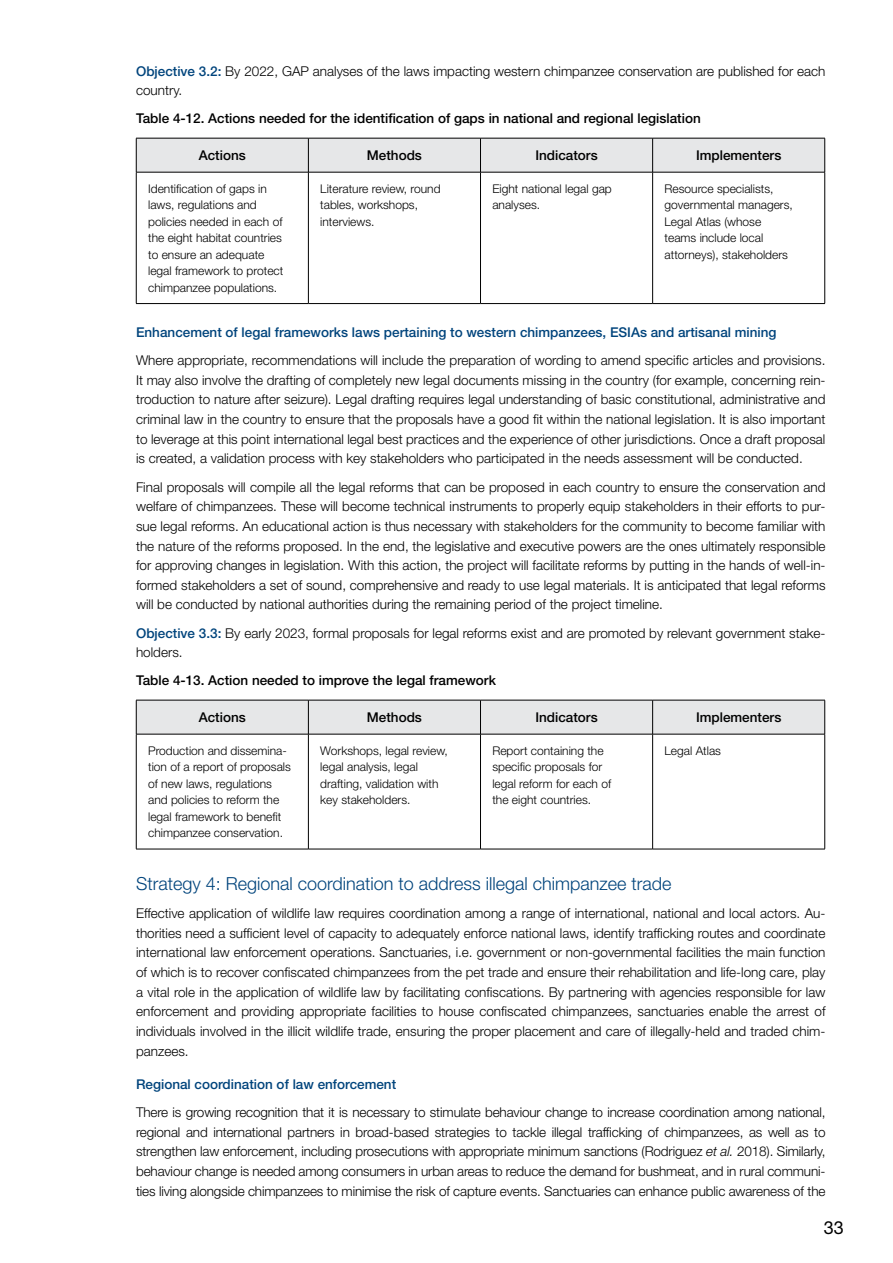
<style>
.page{position:relative;width:893px;height:1263px;background:#fff}
.page>*{position:absolute;margin:0;border:0;box-sizing:border-box;transform-origin:0 0}
.subheadings{font:300 18px "Helvetica Neue LT Std";color:#00447c}
.t1{font:18px "Helvetica Neue LT Std";color:#000}
.body_text{font:300 13.5px/19.6px "Helvetica Neue LT Std";color:#000;text-align:justify}
.body_text-2{font:500 13.5px "Helvetica Neue LT Std";color:#000}
.sub-subheading{font:500 13.5px "Helvetica Neue LT Std";color:#00447c}
.table_text{font:300 12px/16.5px "Helvetica Neue LT Std";color:#000}
.s1{font-weight:500;color:#00447c}
.s2{font-style:italic}
</style>
<div class="page">
<div style="left:137px;top:139px;width:687px;height:33px;background:#e6e7e8"></div>
<hr style="left:136px;top:172px;width:1px;height:131px;background:#000">
<hr style="left:308px;top:172px;width:1px;height:131px;background:#000">
<hr style="left:480px;top:172px;width:1px;height:131px;background:#000">
<hr style="left:652px;top:172px;width:1px;height:131px;background:#000">
<hr style="left:824px;top:172px;width:1px;height:131px;background:#000">
<hr style="left:136px;top:303px;width:172px;height:1px;background:#000">
<hr style="left:308px;top:303px;width:172px;height:1px;background:#000">
<hr style="left:480px;top:303px;width:173px;height:1px;background:#000">
<hr style="left:653px;top:303px;width:172px;height:1px;background:#000">
<hr style="left:136px;top:138px;width:172px;height:1px;background:#000">
<hr style="left:136px;top:138px;width:1px;height:34px;background:#000">
<hr style="left:308px;top:138px;width:172px;height:1px;background:#000">
<hr style="left:308px;top:138px;width:1px;height:34px;background:#000">
<hr style="left:480px;top:138px;width:173px;height:1px;background:#000">
<hr style="left:480px;top:138px;width:1px;height:34px;background:#000">
<hr style="left:653px;top:138px;width:172px;height:1px;background:#000">
<hr style="left:652px;top:138px;width:1px;height:34px;background:#000">
<hr style="left:824px;top:138px;width:1px;height:34px;background:#000">
<hr style="left:136px;top:172px;width:172px;height:1px;background:#000">
<hr style="left:308px;top:172px;width:172px;height:1px;background:#000">
<hr style="left:480px;top:172px;width:173px;height:1px;background:#000">
<hr style="left:653px;top:172px;width:172px;height:1px;background:#000">
<div style="left:137px;top:701px;width:687px;height:33px;background:#e6e7e8"></div>
<hr style="left:136px;top:734px;width:1px;height:115px;background:#000">
<hr style="left:308px;top:734px;width:1px;height:115px;background:#000">
<hr style="left:480px;top:734px;width:1px;height:115px;background:#000">
<hr style="left:652px;top:734px;width:1px;height:115px;background:#000">
<hr style="left:824px;top:734px;width:1px;height:115px;background:#000">
<hr style="left:136px;top:849px;width:172px;height:1px;background:#000">
<hr style="left:308px;top:849px;width:172px;height:1px;background:#000">
<hr style="left:480px;top:849px;width:173px;height:1px;background:#000">
<hr style="left:653px;top:849px;width:172px;height:1px;background:#000">
<hr style="left:136px;top:700px;width:172px;height:1px;background:#000">
<hr style="left:136px;top:700px;width:1px;height:34px;background:#000">
<hr style="left:308px;top:700px;width:172px;height:1px;background:#000">
<hr style="left:308px;top:700px;width:1px;height:34px;background:#000">
<hr style="left:480px;top:700px;width:173px;height:1px;background:#000">
<hr style="left:480px;top:700px;width:1px;height:34px;background:#000">
<hr style="left:653px;top:700px;width:172px;height:1px;background:#000">
<hr style="left:652px;top:700px;width:1px;height:34px;background:#000">
<hr style="left:824px;top:700px;width:1px;height:34px;background:#000">
<hr style="left:136px;top:734px;width:172px;height:1px;background:#000">
<hr style="left:308px;top:734px;width:172px;height:1px;background:#000">
<hr style="left:480px;top:734px;width:173px;height:1px;background:#000">
<hr style="left:653px;top:734px;width:172px;height:1px;background:#000">
<p class="body_text" style="left:136px;top:61px;width:691px"><span class="s1">Objective 3.2:</span> By 2022, GAP analyses of the laws impacting western chimpanzee conservation are published for each country.</p>
<p class="body_text-2" style="left:136px;top:111px;width:566px">Table 4-12. Actions needed for the identification of gaps in national and regional legislation</p>
<p class="body_text-2" style="left:199px;top:147px;width:49px">Actions</p>
<p class="body_text-2" style="left:367px;top:147px;width:57px">Methods</p>
<p class="body_text-2" style="left:535px;top:147px;width:64px">Indicators</p>
<p class="body_text-2" style="left:696px;top:147px;width:87px">Implementers</p>
<p class="table_text" style="left:148px;top:180px;width:137px">Identification of gaps in laws, regulations and policies needed in each of the eight habitat countries to ensure an adequate legal framework to protect chimpanzee populations.</p>
<p class="table_text" style="left:320px;top:180px;width:122px">Literature review, round tables, workshops, interviews.</p>
<p class="table_text" style="left:492px;top:180px;width:121px">Eight national legal gap analyses.</p>
<p class="table_text" style="left:664px;top:180px;width:130px">Resource specialists, governmental managers,<br>Legal Atlas (whose teams include local attorneys), stakeholders</p>
<p class="sub-subheading" style="left:136px;top:324px;width:642px">Enhancement of legal frameworks laws pertaining to western chimpanzees, ESIAs and artisanal mining</p>
<p class="body_text" style="left:136px;top:350px;width:691px">Where appropriate, recommendations will include the preparation of wording to amend specific articles and provisions.<br>It may also involve the drafting of completely new legal documents missing in the country (for example, concerning rein&shy;troduction to nature after seizure). Legal drafting requires legal understanding of basic constitutional, administrative and criminal law in the country to ensure that the proposals have a good fit within the national legislation. It is also important to leverage at this point international legal best practices and the experience of other jurisdictions. Once a draft proposal is created, a validation process with key stakeholders who participated in the needs assessment will be conducted.</p>
<p class="body_text" style="left:136px;top:477px;width:691px">Final proposals will compile all the legal reforms that can be proposed in each country to ensure the conservation and welfare of chimpanzees. These will become technical instruments to properly equip stakeholders in their efforts to pur&shy;sue legal reforms. An educational action is thus necessary with stakeholders for the community to become familiar with the nature of the reforms proposed. In the end, the legislative and executive powers are the ones ultimately responsible for approving changes in legislation. With this action, the project will facilitate reforms by putting in the hands of well-in&shy;formed stakeholders a set of sound, comprehensive and ready to use legal materials. It is anticipated that legal reforms will be conducted by national authorities during the remaining period of the project timeline.</p>
<p class="body_text" style="left:136px;top:623px;width:691px"><span class="s1">Objective 3.3:</span> By early 2023, formal proposals for legal reforms exist and are promoted by relevant government stake&shy;holders.</p>
<p class="body_text-2" style="left:136px;top:672px;width:361px">Table 4-13. Action needed to improve the legal framework</p>
<p class="body_text-2" style="left:199px;top:709px;width:49px">Actions</p>
<p class="body_text-2" style="left:367px;top:709px;width:57px">Methods</p>
<p class="body_text-2" style="left:535px;top:709px;width:64px">Indicators</p>
<p class="body_text-2" style="left:696px;top:709px;width:87px">Implementers</p>
<p class="table_text" style="left:148px;top:742px;width:144px">Production and dissemina&shy;tion of a report of proposals of new laws, regulations and policies to reform the legal framework to benefit chimpanzee conservation.</p>
<p class="table_text" style="left:320px;top:742px;width:129px">Workshops, legal review, legal analysis, legal drafting, validation with key stakeholders.</p>
<p class="table_text" style="left:492px;top:742px;width:120px">Report containing the specific proposals for legal reform for each of the eight countries.</p>
<p class="table_text" style="left:664px;top:742px;width:58px">Legal Atlas</p>
<p class="subheadings" style="left:136px;top:872px;width:537px">Strategy 4: Regional coordination to address illegal chimpanzee trade</p>
<p class="body_text" style="left:136px;top:903px;width:691px">Effective application of wildlife law requires coordination among a range of international, national and local actors. Au&shy;thorities need a sufficient level of capacity to adequately enforce national laws, identify trafficking routes and coordinate international law enforcement operations. Sanctuaries, i.e. government or non-governmental facilities the main function of which is to recover confiscated chimpanzees from the pet trade and ensure their rehabilitation and life-long care, play a vital role in the application of wildlife law by facilitating confiscations. By partnering with agencies responsible for law enforcement and providing appropriate facilities to house confiscated chimpanzees, sanctuaries enable the arrest of individuals involved in the illicit wildlife trade, ensuring the proper placement and care of illegally-held and traded chim&shy;panzees.</p>
<p class="sub-subheading" style="left:136px;top:1076px;width:262px">Regional coordination of law enforcement</p>
<p class="body_text" style="left:136px;top:1102px;width:691px">There is growing recognition that it is necessary to stimulate behaviour change to increase coordination among national, regional and international partners in broad-based strategies to tackle illegal trafficking of chimpanzees, as well as to strengthen law enforcement, including prosecutions with appropriate minimum sanctions (Rodriguez <span class="s2">et al.</span> 2018). Similarly, behaviour change is needed among consumers in urban areas to reduce the demand for bushmeat, and in rural communi&shy;ties living alongside chimpanzees to minimise the risk of capture events. Sanctuaries can enhance public awareness of the</p>
<h1 class="t1" style="left:824px;top:1217px;width:22px">33</h1>
</div>
